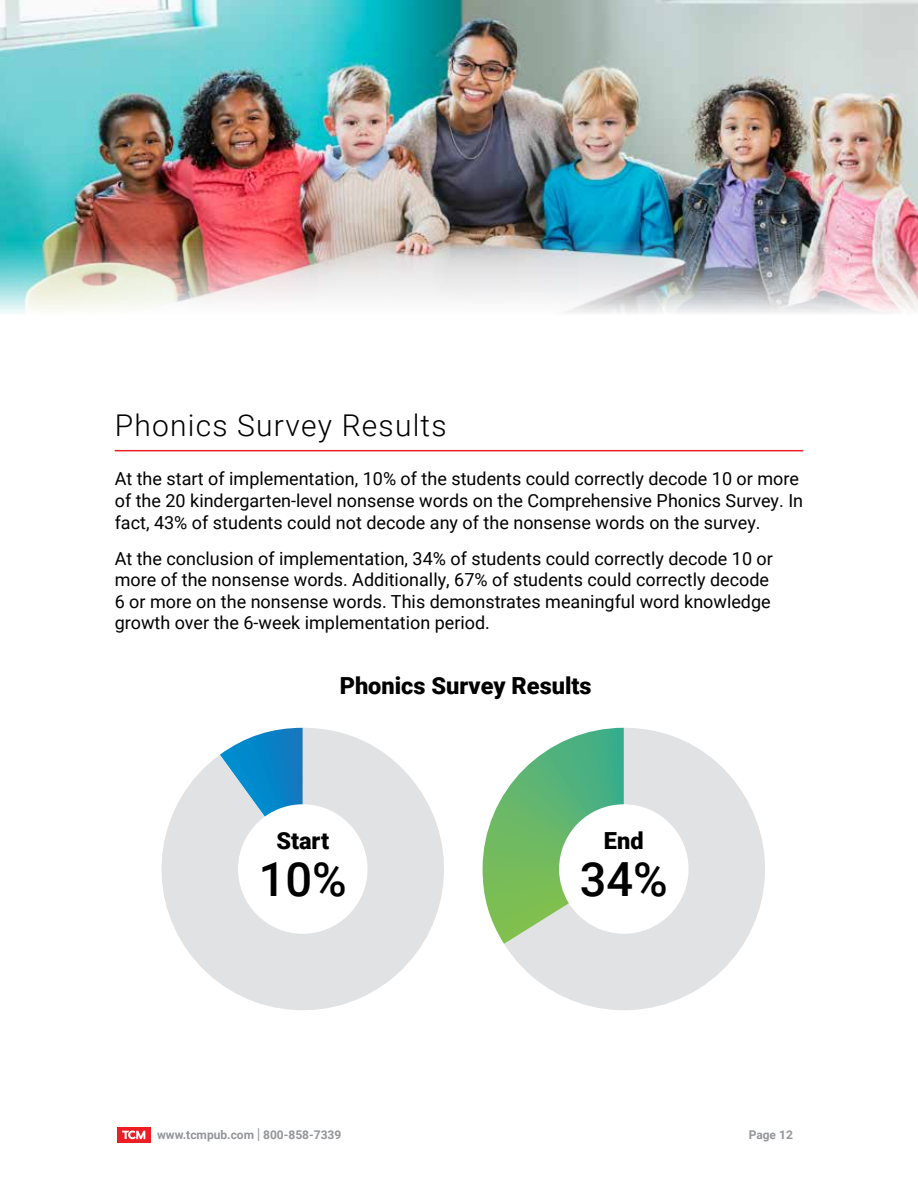
<style>
.page{position:relative;width:918px;height:1188px;background:#fff}
.page>*{position:absolute;margin:0;border:0;box-sizing:border-box;transform-origin:0 0}
.t1{font:500 47.1px "Roboto";color:#000}
.t2{font:300 30px "Roboto";letter-spacing:.04em;color:#000}
.t3{font:900 23.55px "Roboto";color:#000}
.t4{font:18px/21.6px "Roboto";color:#000}
.t5{font:700 12px "Roboto";color:#939598}
.s1{font-size:15px}
</style>
<div class="page">
<div style="left:117px;top:1127px;width:34px;height:16px;background:#ed1d24"></div>
<svg style="left:122px;top:1131px;width:23px;height:8px"></svg>
<hr style="left:115px;top:450px;width:688px;height:1px;background:#ed1d24">
<svg style="left:504px;top:728px;width:261px;height:282px;fill:#e1e2e3"></svg>
<svg style="left:483px;top:728px;width:141px;height:216px"></svg>
<svg style="left:161px;top:728px;width:283px;height:282px;fill:#e1e2e3"></svg>
<img style="left:0;top:0;width:918px;height:313px">
<h2 class="t2" style="left:115px;top:405px;width:333px">Phonics Survey Results</h2>
<p class="t4" style="left:115px;top:468px;width:690px">At the start of implementation, 10% of the students could correctly decode 10 or more of the 20 kindergarten-level nonsense words on the Comprehensive Phonics Survey. In fact, 43% of students could not decode any of the nonsense words on the survey.</p>
<p class="t4" style="left:115px;top:547px;width:660px">At the conclusion of implementation, 34% of students could correctly decode 10 or more of the nonsense words. Additionally, 67% of students could correctly decode 6 or more on the nonsense words. This demonstrates meaningful word knowledge growth over the 6-week implementation period.</p>
<h3 class="t3" style="left:340px;top:669px;width:253px">Phonics Survey Results</h3>
<h3 class="t3" style="left:276px;top:824px;width:54px">Start</h3>
<h1 class="t1" style="left:259px;top:847px;width:90px">10%</h1>
<h3 class="t3" style="left:604px;top:824px;width:41px">End</h3>
<h1 class="t1" style="left:580px;top:847px;width:90px">34%</h1>
<p class="t5" style="left:157px;top:1126px;width:186px">www.tcmpub.com <span class="s1">|</span> 800-858-7339</p>
<p class="t5" style="left:749px;top:1126px;width:46px">Page 12</p>
</div>
